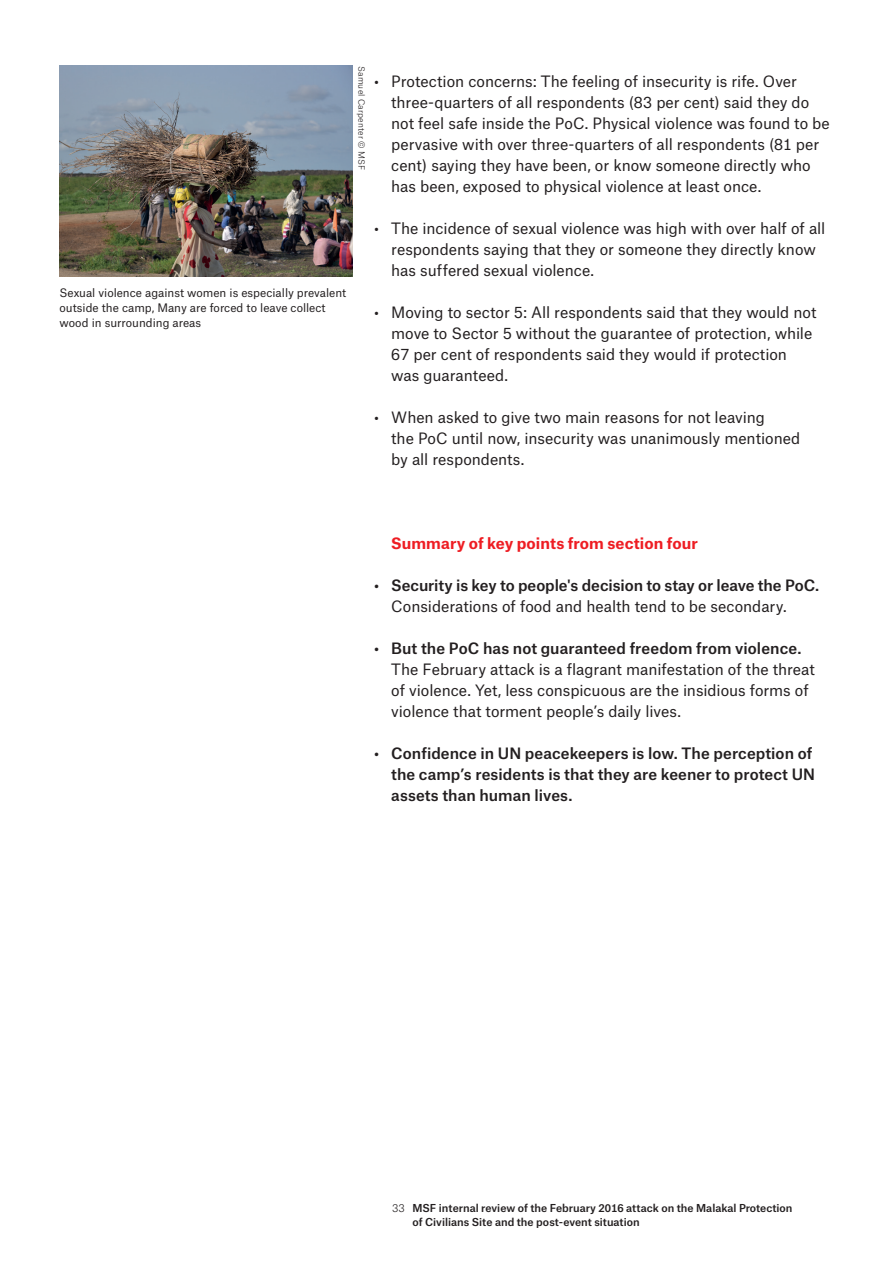
<style>
.page{position:relative;width:893px;height:1263px;background:#fff}
.page>*{position:absolute;margin:0;border:0;box-sizing:border-box;transform-origin:0 0}
.t1{font:15px/21px "Atlas Grotesk TF";letter-spacing:-.005em;color:#231f20}
.t2{font:500 15px/21px "Atlas Grotesk TF";letter-spacing:.005em;color:#231f20}
.t3{font:700 15px "Atlas Grotesk TF";letter-spacing:.005em;color:#ee1d23}
.t4{font:11.25px/15px "Atlas Grotesk TF";color:#231f20}
.t5{font:500 10.5px/13.5px "Atlas Grotesk TF";color:#231f20}
.t6{font:300 8.25px "Atlas Grotesk TF";letter-spacing:.02em;color:#231f20}
.s1{font-weight:300}
</style>
<div class="page">
<img style="left:60px;top:66px;width:292px;height:210px">
<p class="t4" style="left:60px;top:284px;width:288px">Sexual violence against women is especially prevalent outside the camp, Many are forced to leave collect wood in surrounding areas</p>
<p class="t6" style="left:368px;top:66px;width:105px;rotate:90deg">Samuel Carpenter © MSF</p>
<p class="t1" style="left:391px;top:69px;width:440px;text-indent:-17px">• Protection concerns: The feeling of insecurity is rife. Over three-quarters of all respondents (83 per cent) said they do not feel safe inside the PoC. Physical violence was found to be pervasive with over three-quarters of all respondents (81 per cent) saying they have been, or know someone directly who has been, exposed to physical violence at least once.</p>
<p class="t1" style="left:391px;top:216px;width:436px;text-indent:-17px">• The incidence of sexual violence was high with over half of all respondents saying that they or someone they directly know has suffered sexual violence.</p>
<p class="t1" style="left:391px;top:300px;width:427px;text-indent:-17px">• Moving to sector 5: All respondents said that they would not move to Sector 5 without the guarantee of protection, while 67 per cent of respondents said they would if protection was guaranteed.</p>
<p class="t1" style="left:391px;top:405px;width:411px;text-indent:-17px">• When asked to give two main reasons for not leaving<br>the PoC until now, insecurity was unanimously mentioned by all respondents.</p>
<p class="t3" style="left:391px;top:531px;width:308px">Summary of key points from section four</p>
<p class="t2" style="left:374px;top:573px;width:446px">• Security is key to people's decision to stay or leave the PoC.</p>
<p class="t1" style="left:391px;top:594px;width:397px">Considerations of food and health tend to be secondary.</p>
<p class="t2" style="left:374px;top:636px;width:429px">• But the PoC has not guaranteed freedom from violence.</p>
<p class="t1" style="left:391px;top:657px;width:425px">The February attack is a flagrant manifestation of the threat of violence. Yet, less conspicuous are the insidious forms of violence that torment people’s daily lives.</p>
<p class="t2" style="left:391px;top:741px;width:425px;text-indent:-17px">• Confidence in UN peacekeepers is low. The perception of the camp’s residents is that they are keener to protect UN assets than human lives.</p>
<p class="t5" style="left:412px;top:1200px;width:382px;text-indent:-20px"><span class="s1">33</span> MSF internal review of the February 2016 attack on the Malakal Protection of Civilians Site and the post-event situation</p>
</div>
